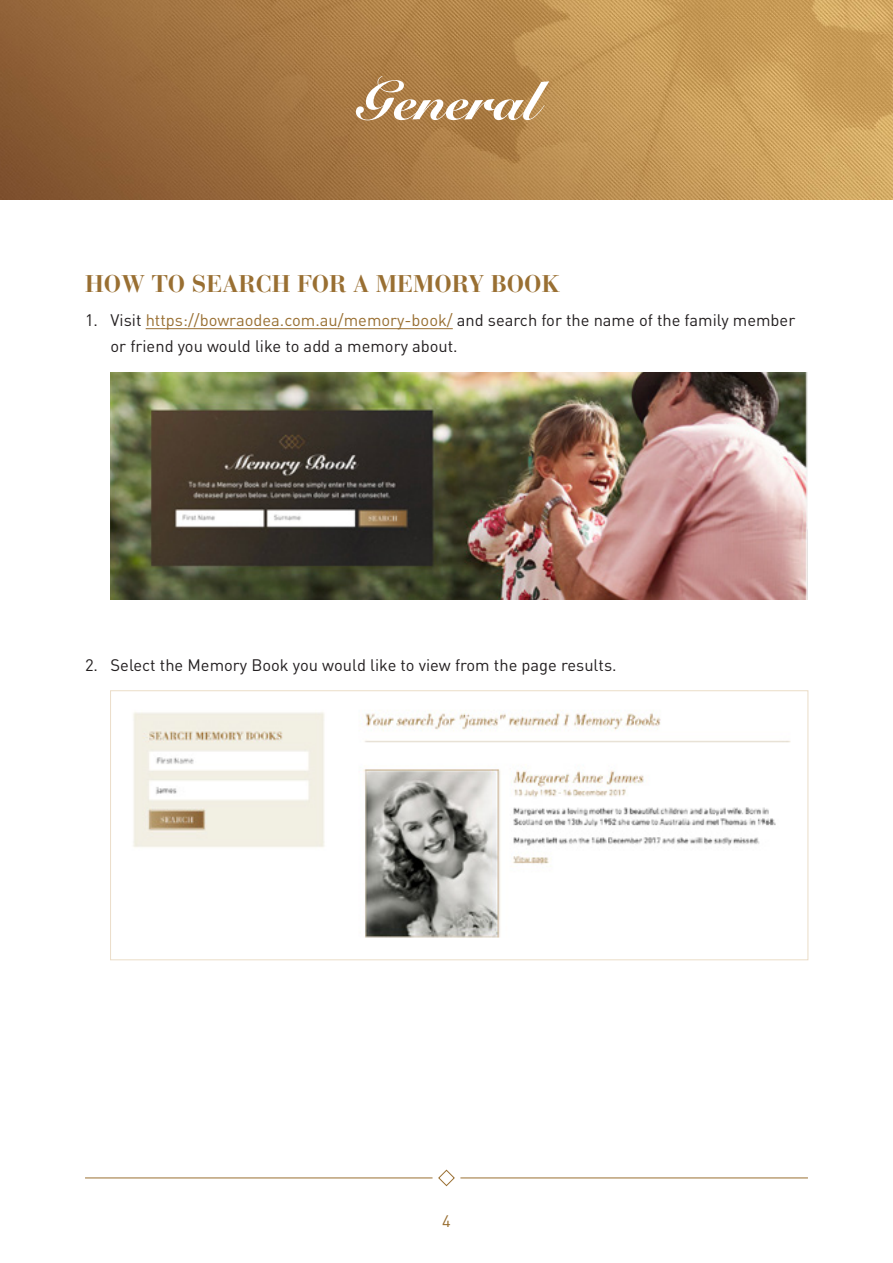
<style>
.page{position:relative;width:893px;height:1263px;background:#fff}
.page>*{position:absolute;margin:0;border:0;box-sizing:border-box;transform-origin:0 0}
.Heading_1{font:54px "Snell Roundhand Black Script";color:#fff}
.Heading_2{font:700 24px "Bauer Bodoni";color:#996f32}
.Body{font:16.5px/25.5px "DIN";color:#231f20}
.t1{font:16.5px "DIN";color:#996f32}
.s1{color:#996f32}
</style>
<div class="page">
<svg style="left:438px;top:1169px;width:17px;height:18px"></svg>
<hr style="left:460px;top:1177px;width:348px;height:1px;background:#996f32">
<hr style="left:85px;top:1177px;width:347px;height:1px;background:#996f32">
<hr style="left:146px;top:328px;width:307px;height:1px;background:#996f32">
<img style="left:111px;top:372px;width:697px;height:227px">
<img style="left:133px;top:710px;width:658px;height:228px">
<div style="left:110px;top:690px;width:698px;height:270px;border:1px solid #ebddc8"></div>
<img style="left:0;top:0;width:893px;height:200px">
<p class="Heading_1" style="left:354px;top:69px;width:186px">General</p>
<p class="Heading_2" style="left:85px;top:270px;width:477px">HOW TO SEARCH FOR A MEMORY BOOK</p>
<p class="Body" style="left:111px;top:308px;width:686px;text-indent:-26px">1. Visit <span class="s1">https://bowraodea.com.au/memory-book/</span> and search for the name of the family member or friend you would like to add a memory about.</p>
<p class="Body" style="left:85px;top:652px;width:533px">2. Select the Memory Book you would like to view from the page results.</p>
<p class="t1" style="left:442px;top:1211px;width:10px">4</p>
</div>
